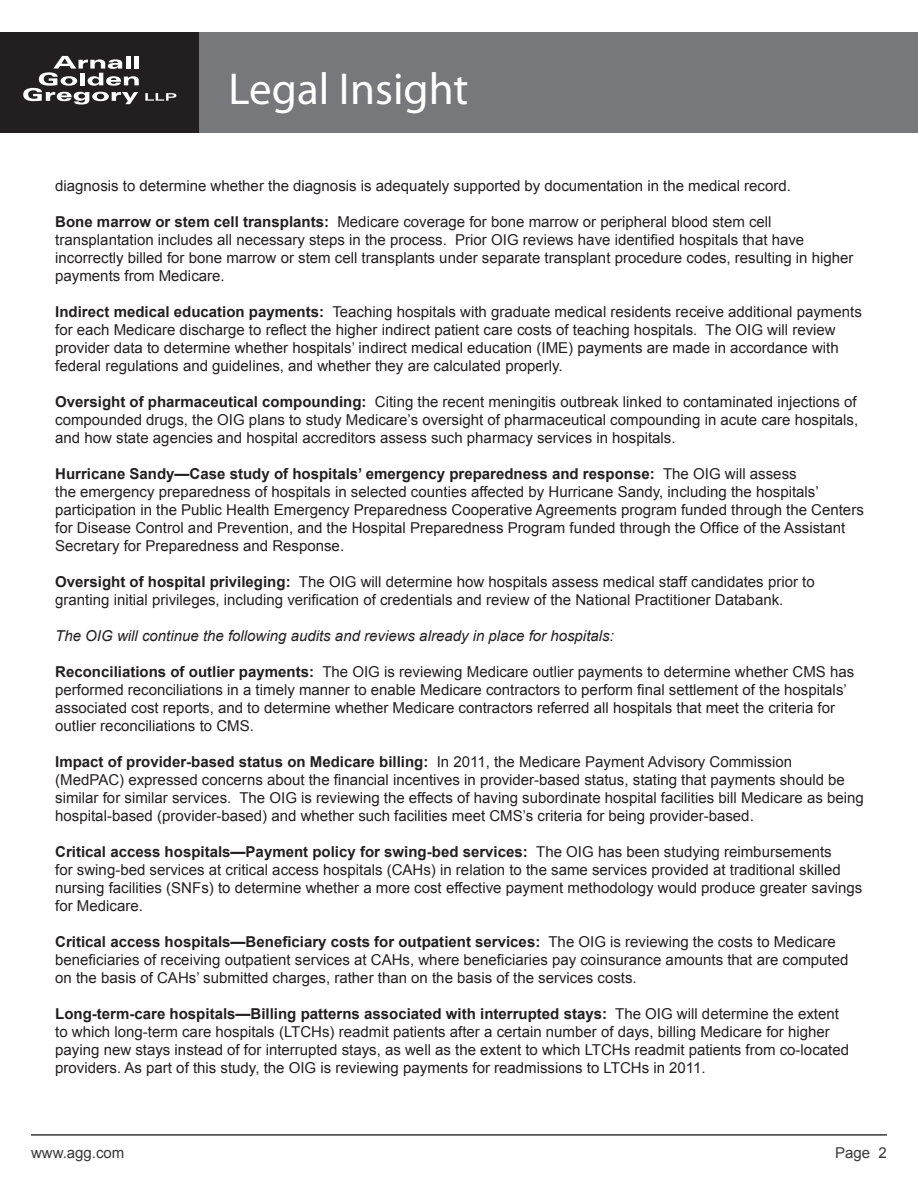
<style>
.page{position:relative;width:918px;height:1188px;background:#fff}
.page>*{position:absolute;margin:0;border:0;box-sizing:border-box;transform-origin:0 0}
.t1{font:45px "Myriad Pro";color:#fff}
.Regular_text{font:15px/18px "Arial";color:#231f20}
.Regular_text-2{font:italic 15px "Arial";color:#231f20}
.t2{font:15px "Arial";color:#383839}
.s1{font-weight:700}
</style>
<div class="page">
<div style="left:0;top:32px;width:200px;height:101px;background:#231f20"></div>
<svg style="left:23px;top:56px;width:116px;height:49px"></svg>
<svg style="left:145px;top:93px;width:31px;height:8px"></svg>
<div style="left:200px;top:32px;width:718px;height:101px;background:#76787b"></div>
<hr style="left:31px;top:1134px;width:856px;height:2px;background:#383839">
<h1 class="t1" style="left:229px;top:61px;width:241px">Legal Insight</h1>
<p class="Regular_text" style="left:55px;top:177px;width:737px">diagnosis to determine whether the diagnosis is adequately supported by documentation in the medical record.</p>
<p class="Regular_text" style="left:55px;top:213px;width:800px"><span class="s1">Bone marrow or stem cell transplants:</span> Medicare coverage for bone marrow or peripheral blood stem cell transplantation includes all necessary steps in the process. Prior OIG reviews have identified hospitals that have incorrectly billed for bone marrow or stem cell transplants under separate transplant procedure codes, resulting in higher payments from Medicare.</p>
<p class="Regular_text" style="left:55px;top:303px;width:808px"><span class="s1">Indirect medical education payments:</span> Teaching hospitals with graduate medical residents receive additional payments for each Medicare discharge to reflect the higher indirect patient care costs of teaching hospitals. The OIG will review provider data to determine whether hospitals’ indirect medical education (IME) payments are made in accordance with federal regulations and guidelines, and whether they are calculated properly.</p>
<p class="Regular_text" style="left:55px;top:393px;width:805px;text-align:justify"><span class="s1">Oversight of pharmaceutical compounding:</span> Citing the recent meningitis outbreak linked to contaminated injections of compounded drugs, the OIG plans to study Medicare’s oversight of pharmaceutical compounding in acute care hospitals, and how state agencies and hospital accreditors assess such pharmacy services in hospitals.</p>
<p class="Regular_text" style="left:55px;top:465px;width:810px"><span class="s1">Hurricane Sandy—Case study of hospitals’ emergency preparedness and response:</span> The OIG will assess<br>the emergency preparedness of hospitals in selected counties affected by Hurricane Sandy, including the hospitals’ participation in the Public Health Emergency Preparedness Cooperative Agreements program funded through the Centers for Disease Control and Prevention, and the Hospital Preparedness Program funded through the Office of the Assistant Secretary for Preparedness and Response.</p>
<p class="Regular_text" style="left:55px;top:573px;width:761px"><span class="s1">Oversight of hospital privileging:</span> The OIG will determine how hospitals assess medical staff candidates prior to granting initial privileges, including verification of credentials and review of the National Practitioner Databank.</p>
<p class="Regular_text-2" style="left:55px;top:626px;width:560px">The OIG will continue the following audits and reviews already in place for hospitals:</p>
<p class="Regular_text" style="left:55px;top:663px;width:801px"><span class="s1">Reconciliations of outlier payments:</span> The OIG is reviewing Medicare outlier payments to determine whether CMS has performed reconciliations in a timely manner to enable Medicare contractors to perform final settlement of the hospitals’ associated cost reports, and to determine whether Medicare contractors referred all hospitals that meet the criteria for outlier reconciliations to CMS.</p>
<p class="Regular_text" style="left:55px;top:753px;width:810px"><span class="s1">Impact of provider-based status on Medicare billing:</span> In 2011, the Medicare Payment Advisory Commission (MedPAC) expressed concerns about the financial incentives in provider-based status, stating that payments should be similar for similar services. The OIG is reviewing the effects of having subordinate hospital facilities bill Medicare as being hospital-based (provider-based) and whether such facilities meet CMS’s criteria for being provider-based.</p>
<p class="Regular_text" style="left:55px;top:843px;width:809px"><span class="s1">Critical access hospitals—Payment policy for swing-bed services:</span> The OIG has been studying reimbursements<br>for swing-bed services at critical access hospitals (CAHs) in relation to the same services provided at traditional skilled nursing facilities (SNFs) to determine whether a more cost effective payment methodology would produce greater savings for Medicare.</p>
<p class="Regular_text" style="left:55px;top:933px;width:795px"><span class="s1">Critical access hospitals—Beneficiary costs for outpatient services:</span> The OIG is reviewing the costs to Medicare beneficiaries of receiving outpatient services at CAHs, where beneficiaries pay coinsurance amounts that are computed on the basis of CAHs’ submitted charges, rather than on the basis of the services costs.</p>
<p class="Regular_text" style="left:55px;top:1005px;width:795px"><span class="s1">Long-term-care hospitals—Billing patterns associated with interrupted stays:</span> The OIG will determine the extent to which long-term care hospitals (LTCHs) readmit patients after a certain number of days, billing Medicare for higher paying new stays instead of for interrupted stays, as well as the extent to which LTCHs readmit patients from co-located providers. As part of this study, the OIG is reviewing payments for readmissions to LTCHs in 2011.</p>
<p class="t2" style="left:31px;top:1142px;width:95px">www.agg.com</p>
<p class="t2" style="left:835px;top:1142px;width:53px">Page 2</p>
</div>
